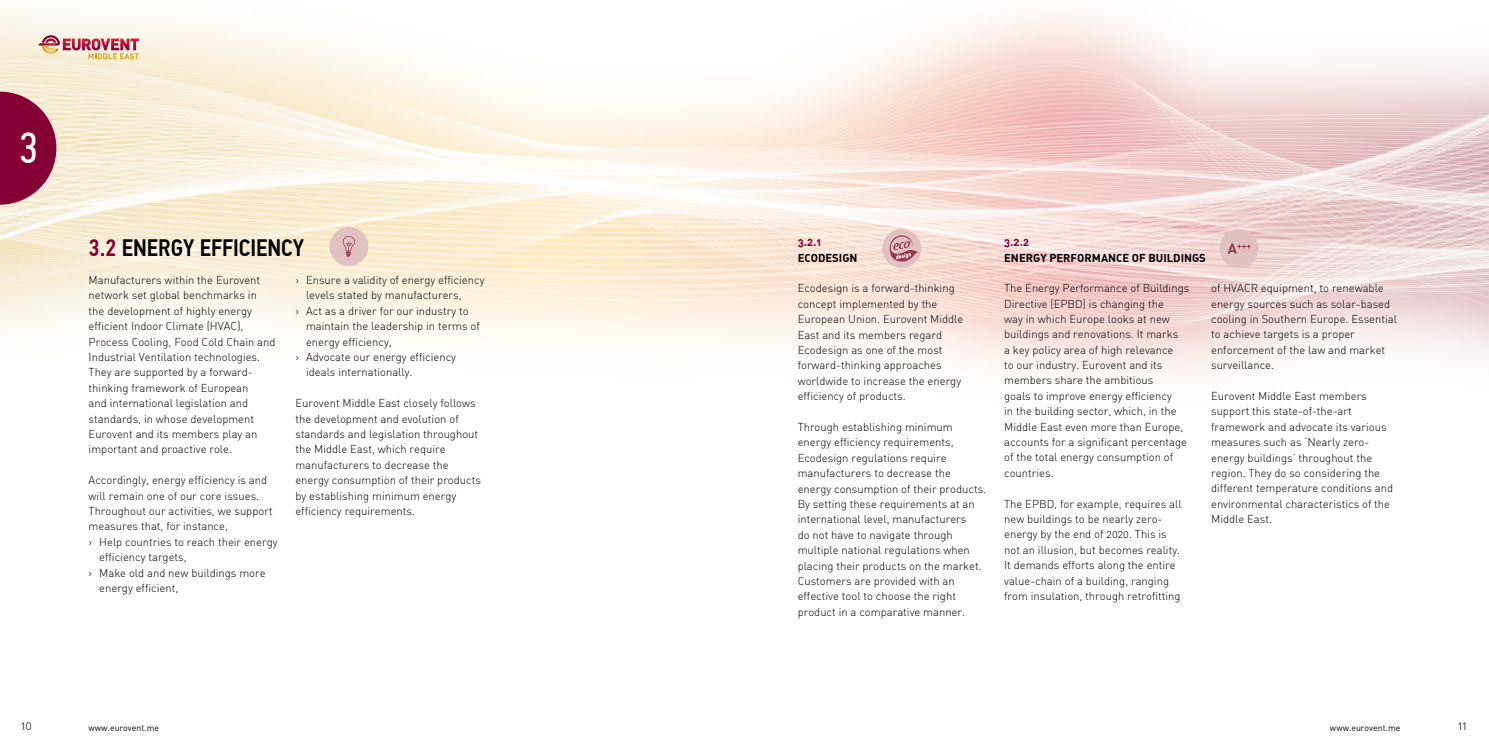
<style>
.page{position:relative;width:1489px;height:745px;background:#fff}
.page>*{position:absolute;margin:0;border:0;box-sizing:border-box;transform-origin:0 0}
.t1{font:43.5px "PF Din Text Cond Pro";color:#fff}
.t2{font:500 23.75px "PF Din Text Cond Pro";color:#000}
.t3{font:300 12.5px "DIN Alternate";color:#000}
.t4{font:300 11.25px/15.4px "DIN Alternate";color:#000}
.t5{font:700 11.25px "DIN Alternate";color:#000}
.t6{font:700 11.25px "DIN Alternate";color:#840034}
.t7{font:8.75px "DIN Alternate";color:#000}
.s1{color:#840034}
</style>
<div class="page">
<img style="left:0;top:10px;width:1488px;height:367px">
<svg style="left:0;top:92px;width:56px;height:112px;background:#9b3055"></svg>
<svg style="left:38px;top:35px;width:101px;height:24px;background:#e0aba0"></svg>
<div style="left:329px;top:227px;width:39px;height:39px;background:#e0c2c3;border-radius:50%"></div>
<svg style="left:343px;top:236px;width:12px;height:21px"></svg>
<div style="left:882px;top:229px;width:39px;height:39px;background:#e0c2c3;border-radius:50%"></div>
<svg style="left:889px;top:235px;width:29px;height:27px"></svg>
<div style="left:1219px;top:229px;width:39px;height:39px;background:#e0c2c3;border-radius:50%"></div>
<svg style="left:1228px;top:243px;width:22px;height:10px"></svg>
<h1 class="t1" style="left:19px;top:122px;width:21px">3</h1>
<h2 class="t2" style="left:89px;top:233px;width:217px"><span class="s1">3.2</span> ENERGY EFFICIENCY</h2>
<p class="t4" style="left:89px;top:272px;width:188px">Manufacturers within the Eurovent network set global benchmarks in the development of highly energy efficient Indoor Climate (HVAC), Process Cooling, Food Cold Chain and Industrial Ventilation technologies.<br>They are supported by a forward&shy;thinking framework of European<br>and international legislation and standards, in whose development Eurovent and its members play an important and proactive role.</p>
<p class="t4" style="left:89px;top:472px;width:180px">Accordingly, energy efficiency is and</p>
<p class="t4" style="left:89px;top:487px;width:172px">will remain one of our core issues.</p>
<p class="t4" style="left:89px;top:502px;width:185px">Throughout our activities, we support</p>
<p class="t4" style="left:89px;top:518px;width:141px">measures that, for instance,</p>
<p class="t4" style="left:89px;top:533px;width:190px">› Help countries to reach their energy</p>
<p class="t4" style="left:99px;top:549px;width:89px">efficiency targets,</p>
<p class="t4" style="left:89px;top:564px;width:178px">› Make old and new buildings more</p>
<p class="t4" style="left:99px;top:579px;width:80px">energy efficient,</p>
<p class="t4" style="left:295px;top:272px;width:190px">› Ensure a validity of energy efficiency</p>
<p class="t4" style="left:306px;top:287px;width:157px">levels stated by manufacturers,</p>
<p class="t4" style="left:295px;top:303px;width:175px">› Act as a driver for our industry to</p>
<p class="t4" style="left:306px;top:318px;width:175px">maintain the leadership in terms of</p>
<p class="t4" style="left:306px;top:333px;width:87px">energy efficiency,</p>
<p class="t4" style="left:295px;top:349px;width:162px">› Advocate our energy efficiency</p>
<p class="t4" style="left:306px;top:364px;width:108px">ideals internationally.</p>
<p class="t4" style="left:295px;top:395px;width:187px">Eurovent Middle East closely follows the development and evolution of standards and legislation throughout the Middle East, which require manufacturers to decrease the energy consumption of their products by establishing minimum energy efficiency requirements.</p>
<p class="t6" style="left:797px;top:235px;width:25px">3.2.1</p>
<p class="t5" style="left:797px;top:250px;width:61px">ECODESIGN</p>
<p class="t4" style="left:797px;top:280px;width:167px">Ecodesign is a forward-thinking concept implemented by the<br>European Union. Eurovent Middle<br>East and its members regard<br>Ecodesign as one of the most forward-thinking approaches worldwide to increase the energy efficiency of products.</p>
<p class="t4" style="left:797px;top:419px;width:190px">Through establishing minimum energy efficiency requirements, Ecodesign regulations require manufacturers to decrease the energy consumption of their products.<br>By setting these requirements at an international level, manufacturers<br>do not have to navigate through multiple national regulations when placing their products on the market.<br>Customers are provided with an effective tool to choose the right product in a comparative manner.</p>
<p class="t6" style="left:1004px;top:235px;width:26px">3.2.2</p>
<p class="t5" style="left:1004px;top:250px;width:203px">ENERGY PERFORMANCE OF BUILDINGS</p>
<p class="t4" style="left:1004px;top:280px;width:187px">The Energy Performance of Buildings<br>Directive (EPBD) is changing the<br>way in which Europe looks at new buildings and renovations. It marks<br>a key policy area of high relevance<br>to our industry. Eurovent and its members share the ambitious<br>goals to improve energy efficiency<br>in the building sector, which, in the<br>Middle East even more than Europe, accounts for a significant percentage of the total energy consumption of countries.</p>
<p class="t4" style="left:1004px;top:495px;width:179px">The EPBD, for example, requires all new buildings to be nearly zero&shy;energy by the end of 2020. This is not an illusion, but becomes reality.<br>It demands efforts along the entire value-chain of a building, ranging from insulation, through retrofitting</p>
<p class="t4" style="left:1210px;top:280px;width:187px">of HVACR equipment, to renewable energy sources such as solar-based cooling in Southern Europe. Essential to achieve targets is a proper enforcement of the law and market surveillance.</p>
<p class="t4" style="left:1210px;top:388px;width:183px">Eurovent Middle East members support this state-of-the-art framework and advocate its various measures such as ‘Nearly zero&shy;energy buildings’ throughout the region. They do so considering the different temperature conditions and environmental characteristics of the<br>Middle East.</p>
<p class="t3" style="left:21px;top:717px;width:12px">10</p>
<p class="t7" style="left:89px;top:721px;width:72px">www.eurovent.me</p>
<p class="t7" style="left:1329px;top:721px;width:72px">www.eurovent.me</p>
<p class="t3" style="left:1457px;top:717px;width:10px">11</p>
</div>
